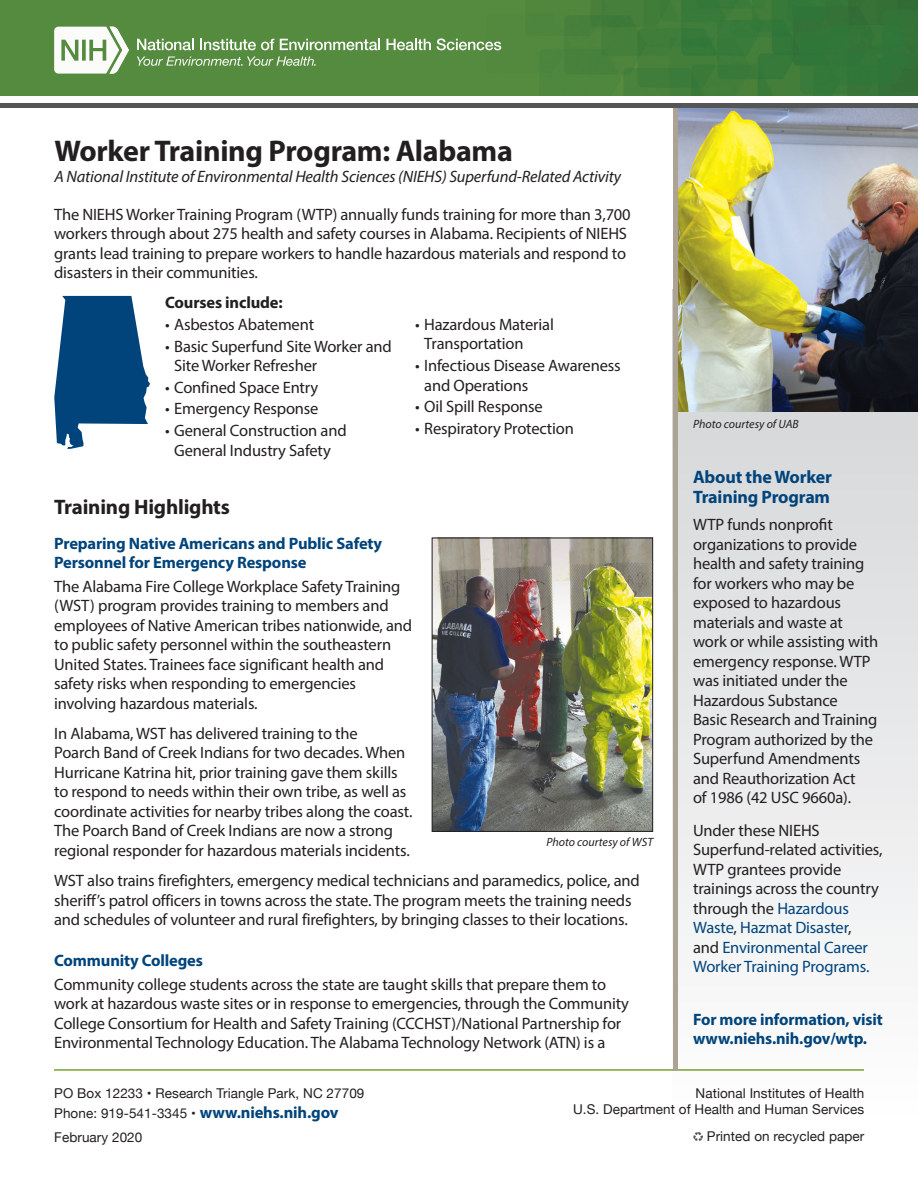
<style>
.page{position:relative;width:918px;height:1188px;background:#fff}
.page>*{position:absolute;margin:0;border:0;box-sizing:border-box;transform-origin:0 0}
.t1{font:700 30px "Myriad Pro";letter-spacing:-.01em;color:#231f20}
.t2{font:700 21px "Myriad Pro";letter-spacing:-.01em;color:#231f20}
.t3{font:700 18px/19.5px "Myriad Pro";letter-spacing:-.01em;color:#00447b}
.t4{font:16.5px/19.5px "Myriad Pro";letter-spacing:-.01em;color:#231f20}
.t5{font:700 16.5px/19.5px "Myriad Pro";letter-spacing:-.01em;color:#00447b}
.t6{font:italic 16.5px "Myriad Pro";letter-spacing:-.01em;color:#231f20}
.t7{font:700 16.5px "Myriad Pro";letter-spacing:-.01em;color:#231f20}
.t8{font:13.5px/19.5px "Helvetica Neue";letter-spacing:.005em;color:#231f20}
.t9{font:italic 12px "Myriad Pro";color:#231f20}
.s1{color:#00447b}
.s2{font-family:"Myriad Pro";font-weight:700;font-size:16.5px;color:#00447b}
</style>
<div class="page">
<svg style="left:677px;top:411px;width:241px;height:658px"></svg>
<img style="left:0;top:0;width:918px;height:96px">
<svg style="left:54px;top:27px;width:75px;height:47px"></svg>
<svg style="left:137px;top:39px;width:57px;height:11px"></svg>
<svg style="left:200px;top:39px;width:74px;height:11px"></svg>
<svg style="left:280px;top:39px;width:100px;height:11px"></svg>
<svg style="left:386px;top:39px;width:45px;height:11px"></svg>
<svg style="left:437px;top:38px;width:64px;height:12px"></svg>
<svg style="left:137px;top:56px;width:179px;height:10px;background:#80a76e"></svg>
<hr style="left:54px;top:1069px;width:810px;height:2px;background:#78a22d">
<img style="left:677px;top:108px;width:241px;height:303px">
<svg style="left:54px;top:296px;width:96px;height:153px"></svg>
<svg style="left:693px;top:1132px;width:10px;height:9px"></svg>
<hr style="left:673px;top:105px;width:4px;height:965px;background:#aca395">
<hr style="left:0;top:104px;width:918px;height:4px;background:#535557">
<img style="left:434px;top:540px;width:217px;height:290px">
<div style="left:432px;top:538px;width:221px;height:294px;border:1px solid #231f20"></div>
<h1 class="t1" style="left:54px;top:132px;width:460px">Worker Training Program: Alabama</h1>
<p class="t6" style="left:54px;top:167px;width:568px">A National Institute of Environmental Health Sciences (NIEHS) Superfund-Related Activity</p>
<p class="t4" style="left:54px;top:204px;width:578px">The NIEHS Worker Training Program (WTP) annually funds training for more than 3,700 workers through about 275 health and safety courses in Alabama. Recipients of NIEHS grants lead training to prepare workers to handle hazardous materials and respond to disasters in their communities.</p>
<p class="t7" style="left:165px;top:292px;width:119px">Courses include:</p>
<p class="t4" style="left:165px;top:314px;width:150px">• Asbestos Abatement</p>
<p class="t4" style="left:415px;top:314px;width:140px">• Hazardous Material</p>
<p class="t4" style="left:165px;top:336px;width:228px">• Basic Superfund Site Worker and</p>
<p class="t4" style="left:424px;top:334px;width:101px">Transportation</p>
<p class="t4" style="left:174px;top:356px;width:144px">Site Worker Refresher</p>
<p class="t4" style="left:415px;top:356px;width:207px">• Infectious Disease Awareness</p>
<p class="t4" style="left:165px;top:377px;width:155px">• Confined Space Entry</p>
<p class="t4" style="left:424px;top:375px;width:106px">and Operations</p>
<p class="t4" style="left:165px;top:399px;width:155px">• Emergency Response</p>
<p class="t4" style="left:415px;top:397px;width:129px">• Oil Spill Response</p>
<p class="t4" style="left:165px;top:421px;width:183px">• General Construction and</p>
<p class="t4" style="left:415px;top:418px;width:160px">• Respiratory Protection</p>
<p class="t4" style="left:174px;top:440px;width:158px">General Industry Safety</p>
<p class="t2" style="left:54px;top:494px;width:177px">Training Highlights</p>
<p class="t5" style="left:54px;top:533px;width:330px">Preparing Native Americans and Public Safety<br>Personnel for Emergency Response</p>
<p class="t4" style="left:54px;top:576px;width:360px">The Alabama Fire College Workplace Safety Training (WST) program provides training to members and employees of Native American tribes nationwide, and to public safety personnel within the southeastern United States. Trainees face significant health and safety risks when responding to emergencies involving hazardous materials.</p>
<p class="t4" style="left:54px;top:723px;width:360px">In Alabama, WST has delivered training to the<br>Poarch Band of Creek Indians for two decades. When Hurricane Katrina hit, prior training gave them skills to respond to needs within their own tribe, as well as coordinate activities for nearby tribes along the coast.<br>The Poarch Band of Creek Indians are now a strong regional responder for hazardous materials incidents.</p>
<p class="t4" style="left:54px;top:871px;width:587px">WST also trains firefighters, emergency medical technicians and paramedics, police, and sheriff’s patrol officers in towns across the state. The program meets the training needs and schedules of volunteer and rural firefighters, by bringing classes to their locations.</p>
<p class="t5" style="left:54px;top:950px;width:150px">Community Colleges</p>
<p class="t4" style="left:54px;top:974px;width:576px">Community college students across the state are taught skills that prepare them to work at hazardous waste sites or in response to emergencies, through the Community College Consortium for Health and Safety Training (CCCHST)/National Partnership for Environmental Technology Education. The Alabama Technology Network (ATN) is a</p>
<p class="t9" style="left:546px;top:834px;width:108px">Photo courtesy of WST</p>
<p class="t9" style="left:693px;top:416px;width:107px">Photo courtesy of UAB</p>
<p class="t3" style="left:693px;top:467px;width:140px">About the Worker<br>Training Program</p>
<p class="t4" style="left:693px;top:515px;width:187px">WTP funds nonprofit organizations to provide health and safety training for workers who may be exposed to hazardous materials and waste at work or while assisting with emergency response. WTP was initiated under the<br>Hazardous Substance<br>Basic Research and Training<br>Program authorized by the<br>Superfund Amendments and Reauthorization Act<br>of 1986 (42 USC 9660a).</p>
<p class="t4" style="left:693px;top:820px;width:191px">Under these NIEHS<br>Superfund-related activities,<br>WTP grantees provide trainings across the country through the <span class="s1">Hazardous<br>Waste</span>, <span class="s1">Hazmat Disaster</span>,<br>and <span class="s1">Environmental Career<br>Worker Training Programs.</span></p>
<p class="t5" style="left:693px;top:1009px;width:191px">For more information, visit www.niehs.nih.gov/wtp.</p>
<p class="t8" style="left:54px;top:1084px;width:312px">PO Box 12233 • Research Triangle Park, NC 27709<br>Phone: 919-541-3345 • <span class="s2">www.niehs.nih.gov</span></p>
<p class="t8" style="left:54px;top:1128px;width:90px">February 2020</p>
<p class="t8" style="left:573px;top:1086px;width:293px;line-height:16.5px;text-align:right">National Institutes of Health<br>U.S. Department of Health and Human Services</p>
<p class="t8" style="left:707px;top:1128px;width:159px">Printed on recycled paper</p>
</div>
